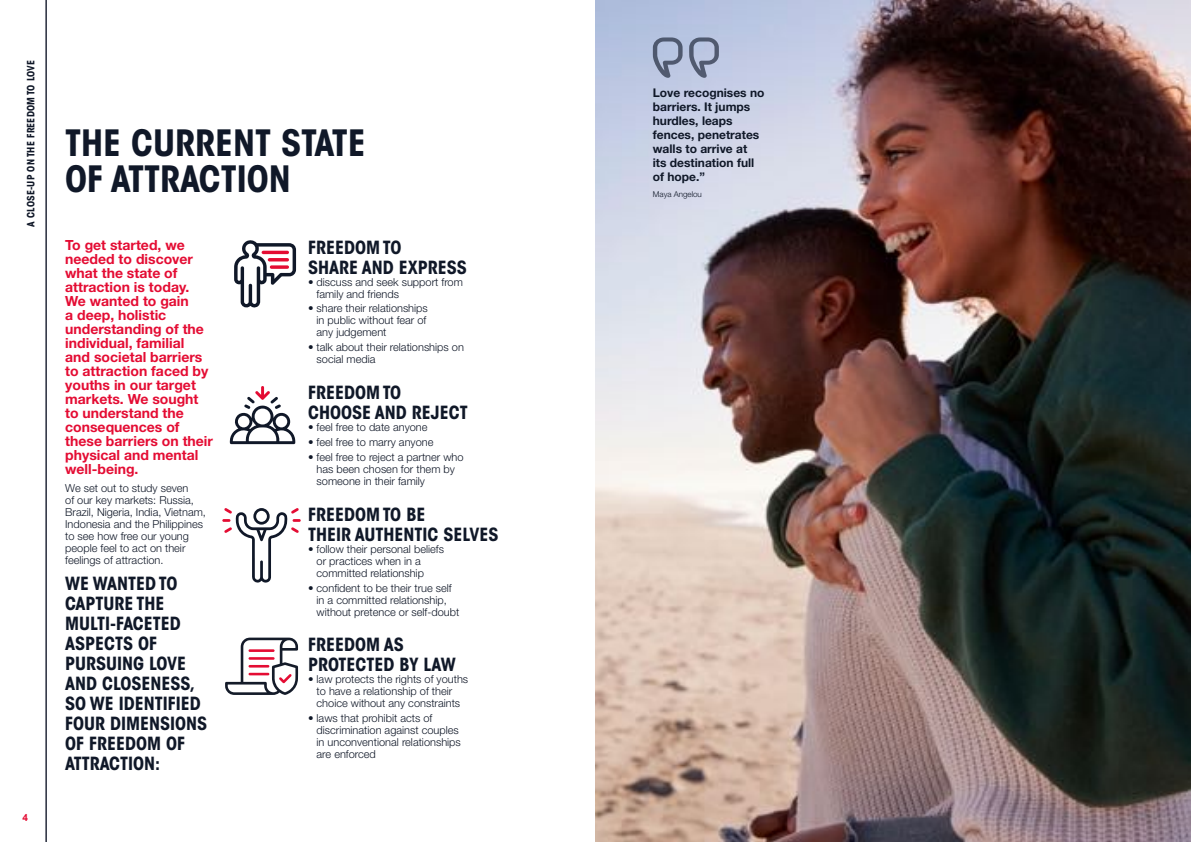
<style>
.page{position:relative;width:1191px;height:842px;background:#fff}
.page>*{position:absolute;margin:0;border:0;box-sizing:border-box;transform-origin:0 0}
.t1{font:700 condensed 36px/36px "ITC Avant Garde Std";color:#101828}
.t2{font:700 condensed 18px/20px "ITC Avant Garde Std";color:#101828}
.t3{font:700 14px/14px "Helvetica Neue LT Std";color:#e40c33}
.t4{font:700 12px/14px "Helvetica Neue LT Std";color:#101828}
.t5{font:300 11px/12px "Helvetica Neue LT Std";color:#101828}
.t6{font:700 condensed 10px "ITC Avant Garde Std";letter-spacing:.02em;color:#101828}
.t7{font:700 10px "Arial";color:#e40c33}
.t8{font:300 8px "Helvetica Neue LT Std";color:#101828}
</style>
<div class="page">
<hr style="left:46px;top:0;width:1px;height:842px;background:#1e2435">
<img style="left:595px;top:0;width:596px;height:842px">
<svg style="left:653px;top:37px;width:29px;height:41px"></svg>
<svg style="left:689px;top:37px;width:30px;height:41px"></svg>
<svg style="left:234px;top:240px;width:62px;height:68px"></svg>
<svg style="left:230px;top:386px;width:65px;height:58px"></svg>
<svg style="left:222px;top:508px;width:79px;height:75px"></svg>
<svg style="left:225px;top:638px;width:73px;height:57px"></svg>
<p class="t6" style="left:25px;top:227px;width:168px;rotate:-90deg">A CLOSE-UP ON THE FREEDOM TO LOVE</p>
<p class="t7" style="left:22px;top:812px;width:7px">4</p>
<h1 class="t1" style="left:65px;top:125px;width:302px">THE CURRENT STATE<br>OF ATTRACTION</h1>
<p class="t3" style="left:65px;top:238px;width:149px">To get started, we needed to discover what the state of attraction is today.<br>We wanted to gain<br>a deep, holistic understanding of the individual, familial<br>and societal barriers to attraction faced by youths in our target markets. We sought to understand the consequences of these barriers on their physical and mental well-being.</p>
<p class="t5" style="left:65px;top:482px;width:142px">We set out to study seven<br>of our key markets: Russia,<br>Brazil, Nigeria, India, Vietnam,<br>Indonesia and the Philippines to see how free our young people feel to act on their feelings of attraction.</p>
<h2 class="t2" style="left:65px;top:573px;width:144px">WE WANTED TO<br>CAPTURE THE<br>MULTI-FACETED<br>ASPECTS OF<br>PURSUING LOVE<br>AND CLOSENESS,<br>SO WE IDENTIFIED<br>FOUR DIMENSIONS<br>OF FREEDOM OF<br>ATTRACTION:</h2>
<h2 class="t2" style="left:308px;top:237px;width:160px">FREEDOM TO<br>SHARE AND EXPRESS</h2>
<p class="t5" style="left:316px;top:275px;width:148px;text-indent:-9px">• discuss and seek support from family and friends</p>
<p class="t5" style="left:316px;top:302px;width:113px;text-indent:-9px">• share their relationships in public without fear of any judgement</p>
<p class="t5" style="left:316px;top:341px;width:149px;text-indent:-9px">• talk about their relationships on social media</p>
<h2 class="t2" style="left:308px;top:383px;width:161px">FREEDOM TO<br>CHOOSE AND REJECT</h2>
<p class="t5" style="left:308px;top:421px;width:121px">• feel free to date anyone</p>
<p class="t5" style="left:308px;top:436px;width:127px">• feel free to marry anyone</p>
<p class="t5" style="left:316px;top:451px;width:148px;text-indent:-9px">• feel free to reject a partner who has been chosen for them by someone in their family</p>
<h2 class="t2" style="left:308px;top:505px;width:192px">FREEDOM TO BE<br>THEIR AUTHENTIC SELVES</h2>
<p class="t5" style="left:316px;top:543px;width:129px;text-indent:-9px">• follow their personal beliefs or practices when in a committed relationship</p>
<p class="t5" style="left:316px;top:582px;width:144px;text-indent:-9px">• confident to be their true self in a committed relationship, without pretence or self-doubt</p>
<h2 class="t2" style="left:308px;top:634px;width:149px">FREEDOM AS<br>PROTECTED BY LAW</h2>
<p class="t5" style="left:316px;top:673px;width:153px;text-indent:-9px">• law protects the rights of youths to have a relationship of their choice without any constraints</p>
<p class="t5" style="left:316px;top:712px;width:146px;text-indent:-9px">• laws that prohibit acts of discrimination against couples in unconventional relationships are enforced</p>
<p class="t4" style="left:653px;top:86px;width:113px">Love recognises no barriers. It jumps hurdles, leaps fences, penetrates walls to arrive at<br>its destination full of hope.”</p>
<p class="t8" style="left:653px;top:189px;width:51px">Maya Angelou</p>
</div>
